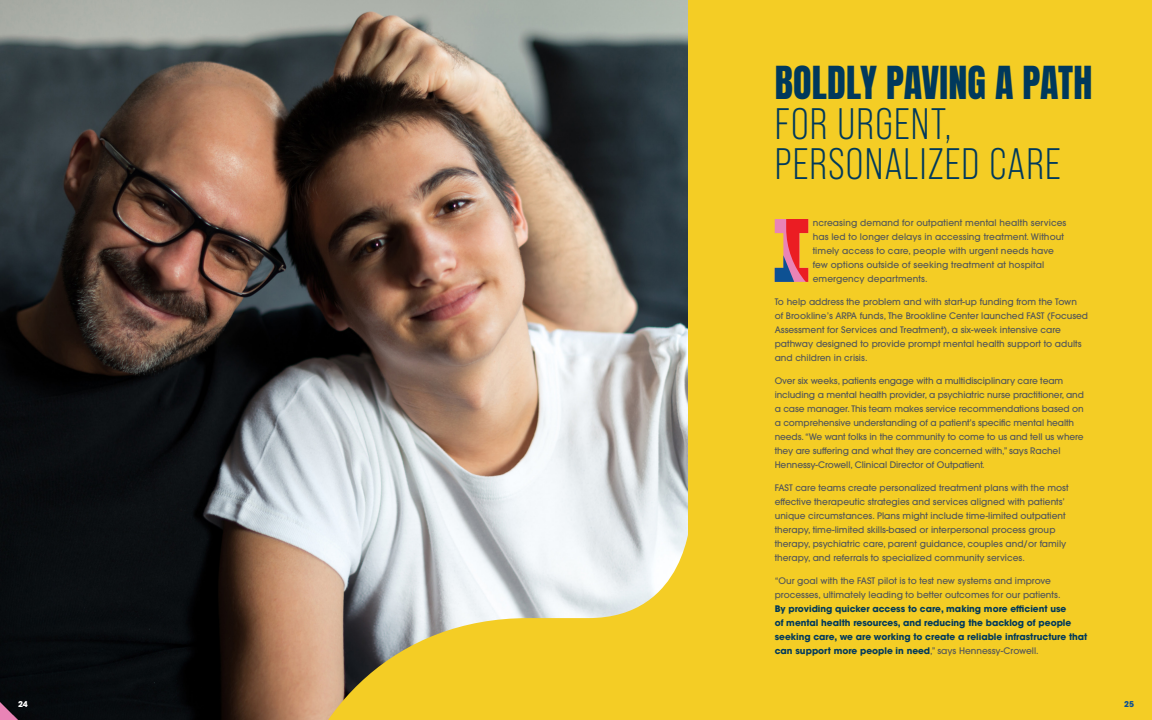
<style>
.page{position:relative;width:1152px;height:720px;background:#fff}
.page>*{position:absolute;margin:0;border:0;box-sizing:border-box;transform-origin:0 0}
.Sections{font:44px/40px "Bebas Neue Pro";letter-spacing:.03em;color:#00395c}
.Sections-2{font:38px "Anton";letter-spacing:.005em;color:#00395c}
.t1{font:500 9px/14px "ITC Avant Garde Pro";color:#535659}
.t2{font:700 9px/14px "ITC Avant Garde Pro";color:#00395c}
.t3{font:700 8px "ITC Avant Garde Pro";color:#fff}
.t4{font:700 8px "ITC Avant Garde Pro";color:#0d5193}
.s1{font-weight:500;color:#535659}
</style>
<div class="page">
<img style="left:0;top:0;width:688px;height:720px">
<div style="left:688px;top:0;width:464px;height:720px;background:#f4cd25"></div>
<svg style="left:282px;top:516px;width:406px;height:204px"></svg>
<svg style="left:0;top:702px;width:18px;height:18px"></svg>
<svg style="left:775px;top:219px;width:33px;height:63px"></svg>
<p class="Sections-2" style="left:775px;top:64px;width:319px">BOLDLY PAVING A PATH</p>
<p class="Sections" style="left:775px;top:104px;width:287px">FOR URGENT,<br>PERSONALIZED CARE</p>
<p class="t1" style="left:813px;top:215px;width:255px">ncreasing demand for outpatient mental health services has led to longer delays in accessing treatment. Without timely access to care, people with urgent needs have few options outside of seeking treatment at hospital emergency departments.</p>
<p class="t1" style="left:775px;top:294px;width:315px">To help address the problem and with start-up funding from the Town<br>of Brookline’s ARPA funds, The Brookline Center launched FAST (Focused Assessment for Services and Treatment), a six-week intensive care pathway designed to provide prompt mental health support to adults and children in crisis.</p>
<p class="t1" style="left:775px;top:373px;width:311px">Over six weeks, patients engage with a multidisciplinary care team including a mental health provider, a psychiatric nurse practitioner, and a case manager. This team makes service recommendations based on a comprehensive understanding of a patient’s specific mental health needs. “We want folks in the community to come to us and tell us where they are suffering and what they are concerned with,” says Rachel Hennessy-Crowell, Clinical Director of Outpatient.</p>
<p class="t1" style="left:775px;top:480px;width:296px">FAST care teams create personalized treatment plans with the most effective therapeutic strategies and services aligned with patients’ unique circumstances. Plans might include time-limited outpatient therapy, time-limited skills-based or interpersonal process group therapy, psychiatric care, parent guidance, couples and/or family therapy, and referrals to specialized community services.</p>
<p class="t2" style="left:775px;top:573px;width:314px"><span class="s1">“Our goal with the FAST pilot is to test new systems and improve processes, ultimately leading to better outcomes for our patients.<br></span>By providing quicker access to care, making more efficient use<br>of mental health resources, and reducing the backlog of people seeking care, we are working to create a reliable infrastructure that can support more people in need<span class="s1">,” says Hennessy-Crowell.</span></p>
<p class="t3" style="left:18px;top:699px;width:11px">24</p>
<p class="t4" style="left:1124px;top:699px;width:11px">25</p>
</div>
